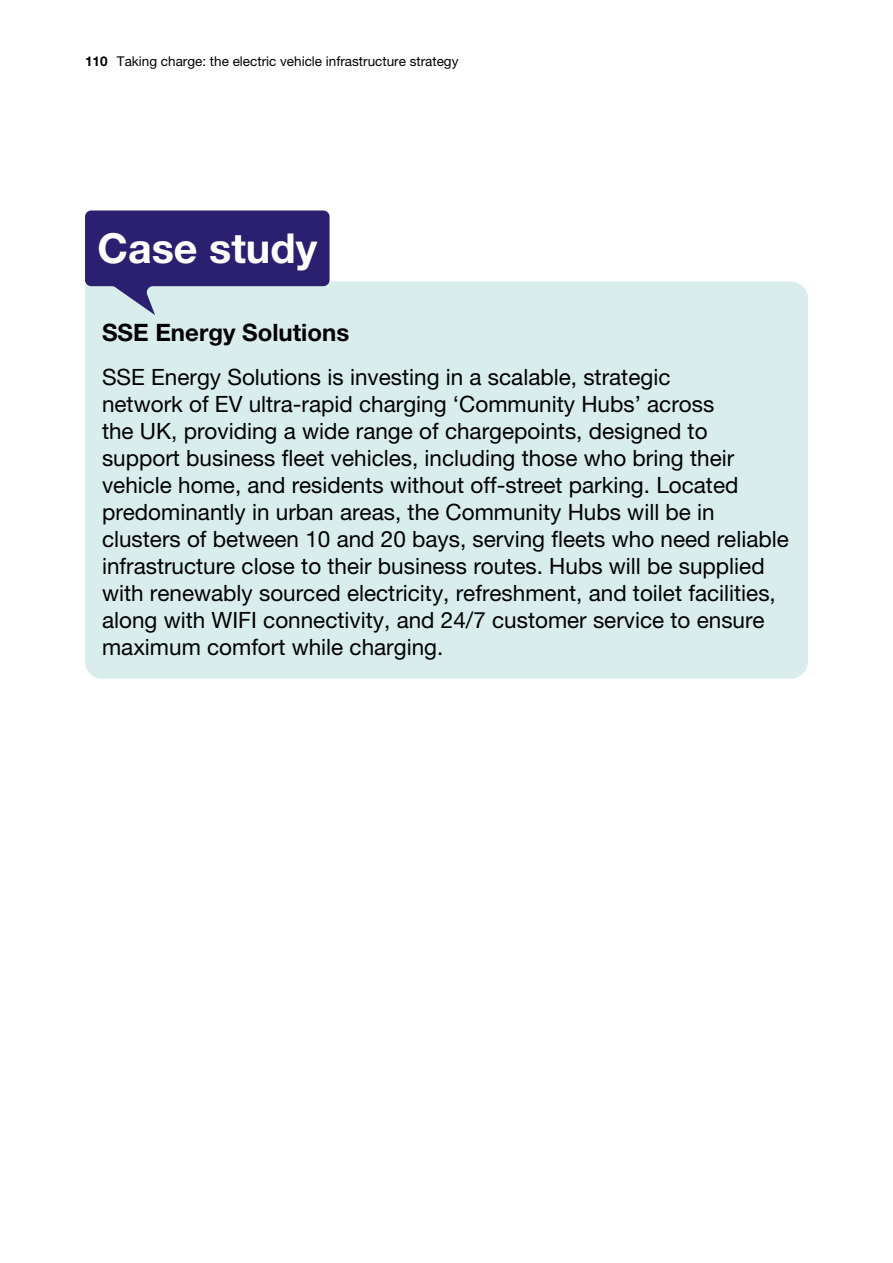
<style>
.page{position:relative;width:893px;height:1263px;background:#fff}
.page>*{position:absolute;margin:0;border:0;box-sizing:border-box;transform-origin:0 0}
.t1{font:700 41.4px "Helvetica Neue LT Pro";color:#fff}
.Case_study_header{font:700 24px "Helvetica Neue LT Pro";color:#000}
.Case_study_text{font:22.5px/27px "Helvetica Neue LT Pro";color:#000}
.t2{font:13.5px "Helvetica Neue LT Pro";color:#000}
.s1{font-weight:700}
</style>
<div class="page">
<div style="left:85px;top:281px;width:723px;height:71px;background:#d8edec"></div>
<div style="left:85px;top:352px;width:723px;height:327px;background:#d8edec"></div>
<svg style="left:85px;top:210px;width:245px;height:105px;background:#585690"></svg>
<p class="t2" style="left:85px;top:53px;width:375px"><span class="s1">110</span> Taking charge: the electric vehicle infrastructure strategy</p>
<h1 class="t1" style="left:97px;top:223px;width:221px">Case study</h1>
<p class="Case_study_header" style="left:102px;top:318px;width:249px">SSE Energy Solutions</p>
<p class="Case_study_text" style="left:102px;top:363px;width:688px">SSE Energy Solutions is investing in a scalable, strategic<br>network of EV ultra-rapid charging ‘Community Hubs’ across<br>the UK, providing a wide range of chargepoints, designed to support business fleet vehicles, including those who bring their vehicle home, and residents without off-street parking. Located predominantly in urban areas, the Community Hubs will be in clusters of between 10 and 20 bays, serving fleets who need reliable infrastructure close to their business routes. Hubs will be supplied with renewably sourced electricity, refreshment, and toilet facilities, along with WIFI connectivity, and 24/7 customer service to ensure maximum comfort while charging.</p>
</div>
